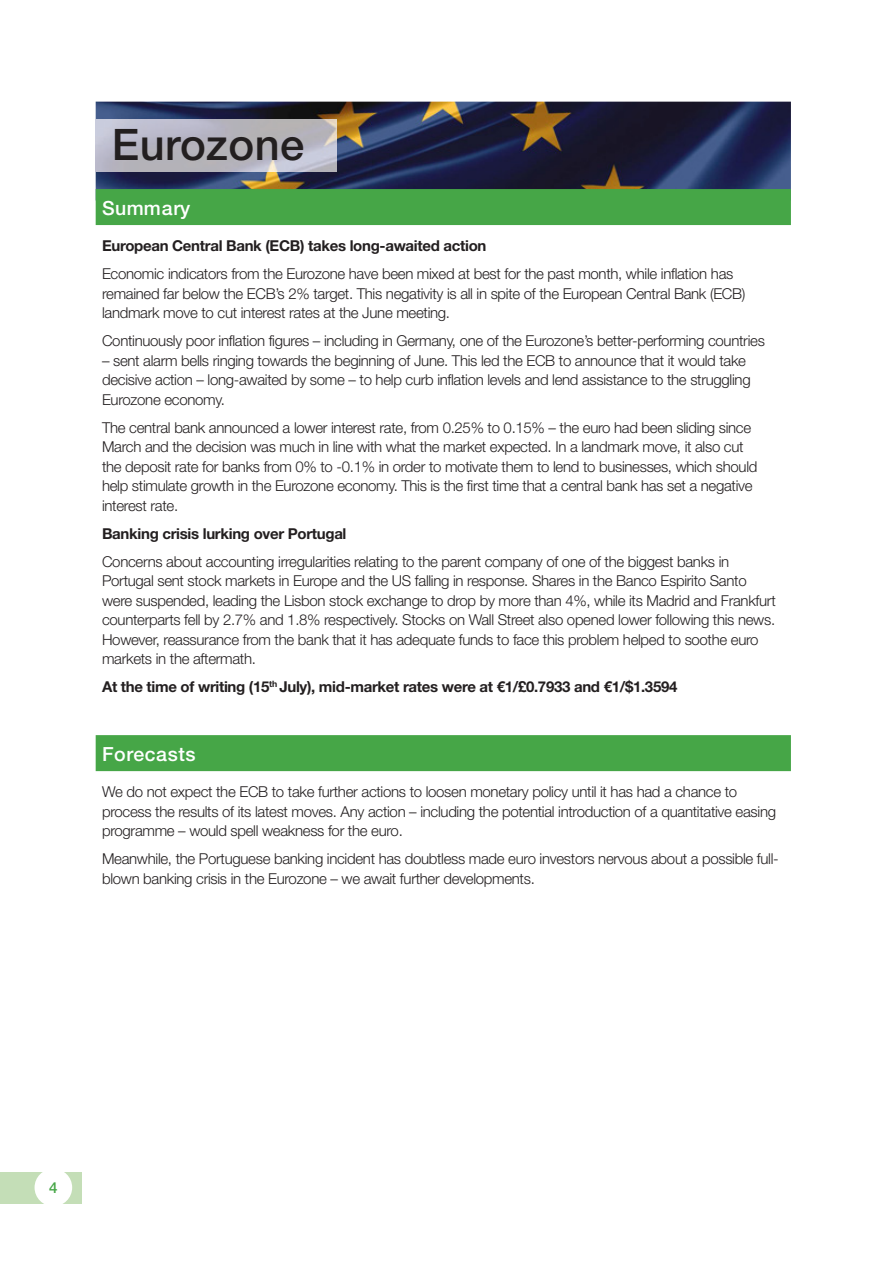
<style>
.page{position:relative;width:893px;height:1263px;background:#fff}
.page>*{position:absolute;margin:0;border:0;box-sizing:border-box;transform-origin:0 0}
.t1{font:500 43.5px "Helvetica Neue LT Std";letter-spacing:.01em;color:#231f20}
.t2{font:500 19.5px "Helvetica Neue LT Std";letter-spacing:.03em;color:#fff}
.t3{font:500 15.15px "Helvetica Neue LT Std";color:#46a647}
.t4{font:300 15px/19.5px "Helvetica Neue LT Std";letter-spacing:-.02em;color:#231f20}
.t5{font:700 15px "Helvetica Neue LT Std";letter-spacing:-.02em;color:#231f20}
</style>
<div class="page">
<div style="left:0;top:1172px;width:82px;height:31px;background:#c4deb7"></div>
<div style="left:35px;top:1169px;width:37px;height:37px;background:#fff;border-radius:50%"></div>
<img style="left:96px;top:102px;width:695px;height:87px">
<img style="left:96px;top:119px;width:241px;height:52px">
<div style="left:96px;top:189px;width:695px;height:36px;background:#46a647"></div>
<div style="left:96px;top:735px;width:695px;height:36px;background:#46a647"></div>
<h1 class="t1" style="left:112px;top:119px;width:194px">Eurozone</h1>
<h2 class="t2" style="left:102px;top:196px;width:90px">Summary</h2>
<p class="t5" style="left:102px;top:236px;width:386px">European Central Bank (ECB) takes long-awaited action</p>
<p class="t4" style="left:102px;top:264px;width:645px">Economic indicators from the Eurozone have been mixed at best for the past month, while inflation has remained far below the ECB’s 2% target. This negativity is all in spite of the European Central Bank (ECB) landmark move to cut interest rates at the June meeting.</p>
<p class="t4" style="left:102px;top:331px;width:664px">Continuously poor inflation figures – including in Germany, one of the Eurozone’s better-performing countries</p>
<p class="t4" style="left:102px;top:350px;width:650px">– sent alarm bells ringing towards the beginning of June. This led the ECB to announce that it would take decisive action – long-awaited by some – to help curb inflation levels and lend assistance to the struggling<br>Eurozone economy.</p>
<p class="t4" style="left:102px;top:417px;width:657px">The central bank announced a lower interest rate, from 0.25% to 0.15% – the euro had been sliding since March and the decision was much in line with what the market expected. In a landmark move, it also cut the deposit rate for banks from 0% to -0.1% in order to motivate them to lend to businesses, which should help stimulate growth in the Eurozone economy. This is the first time that a central bank has set a negative interest rate.</p>
<p class="t5" style="left:102px;top:524px;width:246px">Banking crisis lurking over Portugal</p>
<p class="t4" style="left:102px;top:551px;width:675px">Concerns about accounting irregularities relating to the parent company of one of the biggest banks in Portugal sent stock markets in Europe and the US falling in response. Shares in the Banco Espirito Santo were suspended, leading the Lisbon stock exchange to drop by more than 4%, while its Madrid and Frankfurt counterparts fell by 2.7% and 1.8% respectively. Stocks on Wall Street also opened lower following this news.<br>However, reassurance from the bank that it has adequate funds to face this problem helped to soothe euro markets in the aftermath.</p>
<p class="t5" style="left:102px;top:677px;width:577px">At the time of writing (15<sup>th</sup> July), mid-market rates were at €1/£0.7933 and €1/$1.3594</p>
<h2 class="t2" style="left:102px;top:742px;width:95px">Forecasts</h2>
<p class="t4" style="left:102px;top:782px;width:675px">We do not expect the ECB to take further actions to loosen monetary policy until it has had a chance to process the results of its latest moves. Any action – including the potential introduction of a quantitative easing programme – would spell weakness for the euro.</p>
<p class="t4" style="left:102px;top:849px;width:678px">Meanwhile, the Portuguese banking incident has doubtless made euro investors nervous about a possible full&shy;blown banking crisis in the Eurozone – we await further developments.</p>
<p class="t3" style="left:49px;top:1178px;width:10px">4</p>
</div>
